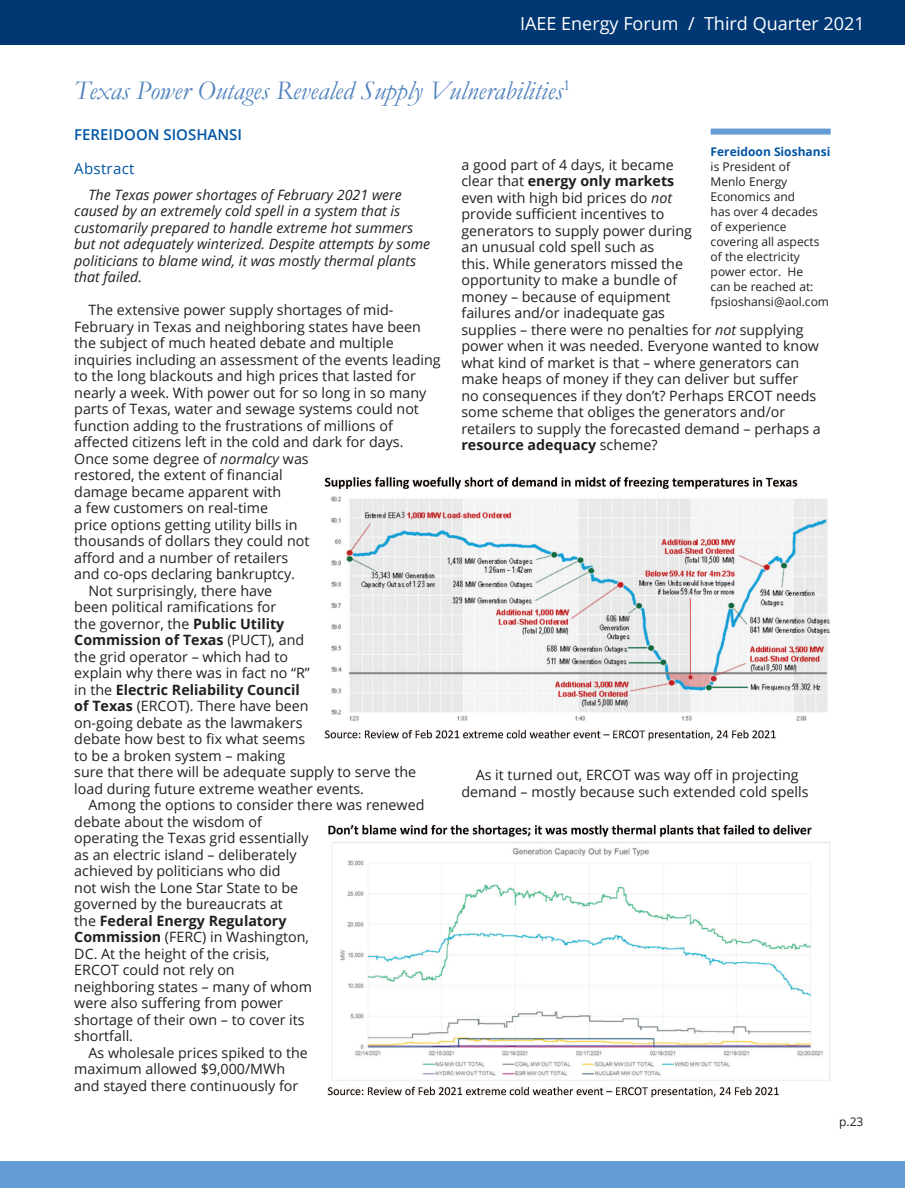
<style>
.page{position:relative;width:905px;height:1188px;background:#fff}
.page>*{position:absolute;margin:0;border:0;box-sizing:border-box;transform-origin:0 0}
.Header_1_-_Dark_Blue{font:italic 27px "Garamond";color:#4f81bd}
.t1{font:18px "Open Sans";color:#fff}
.Author_NEW{font:600 15px "Open Sans";color:#0155a5}
.Heading_NEW{font:15px "Open Sans";letter-spacing:.02em;color:#0155a5}
.Body_Text_NEW{font:14.25px/16.5px "Open Sans";color:#231f20}
.Body_Text_NEW-2{font:italic 14.25px/16.5px "Open Sans";color:#231f20}
.Author_Note_NEW{font:12px/15px "Open Sans";color:#231f20}
.s1{font-style:italic}
.s2{font-weight:700}
.s3{font-weight:700;color:#0155a5}
</style>
<div class="page">
<div style="left:0;top:0;width:904px;height:45px;background:#013874"></div>
<div style="left:0;top:1161px;width:904px;height:27px;background:#639dd4"></div>
<div style="left:710px;top:129px;width:120px;height:6px;background:#639dd4"></div>
<img style="left:325px;top:476px;width:505px;height:265px">
<img style="left:328px;top:824px;width:502px;height:274px">
<p class="t1" style="left:520px;top:11px;width:346px">IAEE Energy Forum / Third Quarter 2021</p>
<p class="Header_1_-_Dark_Blue" style="left:74px;top:72px;width:497px">Texas Power Outages Revealed Supply Vulnerabilities<sup>1</sup></p>
<p class="Author_NEW" style="left:74px;top:124px;width:169px">FEREIDOON SIOSHANSI</p>
<p class="Heading_NEW" style="left:74px;top:159px;width:62px">Abstract</p>
<p class="Body_Text_NEW-2" style="left:74px;top:186px;width:357px;text-indent:14px">The Texas power shortages of February 2021 were caused by an extremely cold spell in a system that is customarily prepared to handle extreme hot summers but not adequately winterized. Despite attempts by some politicians to blame wind, it was mostly thermal plants that failed.</p>
<p class="Body_Text_NEW" style="left:74px;top:301px;width:368px;text-indent:14px">The extensive power supply shortages of mid-February in Texas and neighboring states have been the subject of much heated debate and multiple inquiries including an assessment of the events leading to the long blackouts and high prices that lasted for nearly a week. With power out for so long in so many parts of Texas, water and sewage systems could not function adding to the frustrations of millions of affected citizens left in the cold and dark for days.<br>Once some degree of <span class="s1">normalcy</span> was<br>restored, the extent of financial<br>damage became apparent with<br>a few customers on real-time<br>price options getting utility bills in<br>thousands of dollars they could not<br>afford and a number of retailers<br>and co-ops declaring bankruptcy.</p>
<p class="Body_Text_NEW" style="left:74px;top:582px;width:343px;text-indent:14px">Not surprisingly, there have<br>been political ramifications for<br>the governor, the <span class="s2">Public Utility<br>Commission of Texas</span> (PUCT), and<br>the grid operator – which had to<br>explain why there was in fact no “R”<br>in the <span class="s2">Electric Reliability Council<br>of Texas</span> (ERCOT). There have been<br>on-going debate as the lawmakers<br>debate how best to fix what seems<br>to be a broken system – making<br>sure that there will be adequate supply to serve the load during future extreme weather events.</p>
<p class="Body_Text_NEW" style="left:74px;top:796px;width:352px;text-indent:14px">Among the options to consider there was renewed debate about the wisdom of<br>operating the Texas grid essentially<br>as an electric island – deliberately<br>achieved by politicians who did<br>not wish the Lone Star State to be<br>governed by the bureaucrats at<br>the <span class="s2">Federal Energy Regulatory<br>Commission</span> (FERC) in Washington,<br>DC. At the height of the crisis,<br>ERCOT could not rely on<br>neighboring states – many of whom<br>were also suffering from power<br>shortage of their own – to cover its<br>shortfall.</p>
<p class="Body_Text_NEW" style="left:74px;top:1044px;width:235px;text-indent:14px">As wholesale prices spiked to the maximum allowed $9,000/MWh and stayed there continuously for</p>
<p class="Author_Note_NEW" style="left:710px;top:144px;width:121px"><span class="s3">Fereidoon Sioshansi </span>is President of<br>Menlo Energy<br>Economics and<br>has over 4 decades of experience covering all aspects of the electricity power ector. He<br>can be reached at: fpsioshansi@aol.com</p>
<p class="Body_Text_NEW" style="left:461px;top:156px;width:361px">a good part of 4 days, it became<br>clear that <span class="s2">energy only markets<br></span>even with high bid prices do <span class="s1">not<br></span>provide sufficient incentives to<br>generators to supply power during<br>an unusual cold spell such as<br>this. While generators missed the<br>opportunity to make a bundle of<br>money – because of equipment<br>failures and/or inadequate gas<br>supplies – there were no penalties for <span class="s1">not</span> supplying power when it was needed. Everyone wanted to know what kind of market is that – where generators can make heaps of money if they can deliver but suffer<br>no consequences if they don’t? Perhaps ERCOT needs some scheme that obliges the generators and/or retailers to supply the forecasted demand – perhaps a <span class="s2">resource adequacy</span> scheme?</p>
<p class="Body_Text_NEW" style="left:461px;top:767px;width:348px;text-align:center">As it turned out, ERCOT was way off in projecting demand – mostly because such extended cold spells</p>
<p class="Author_Note_NEW" style="left:839px;top:1114px;width:26px">p.23</p>
</div>
